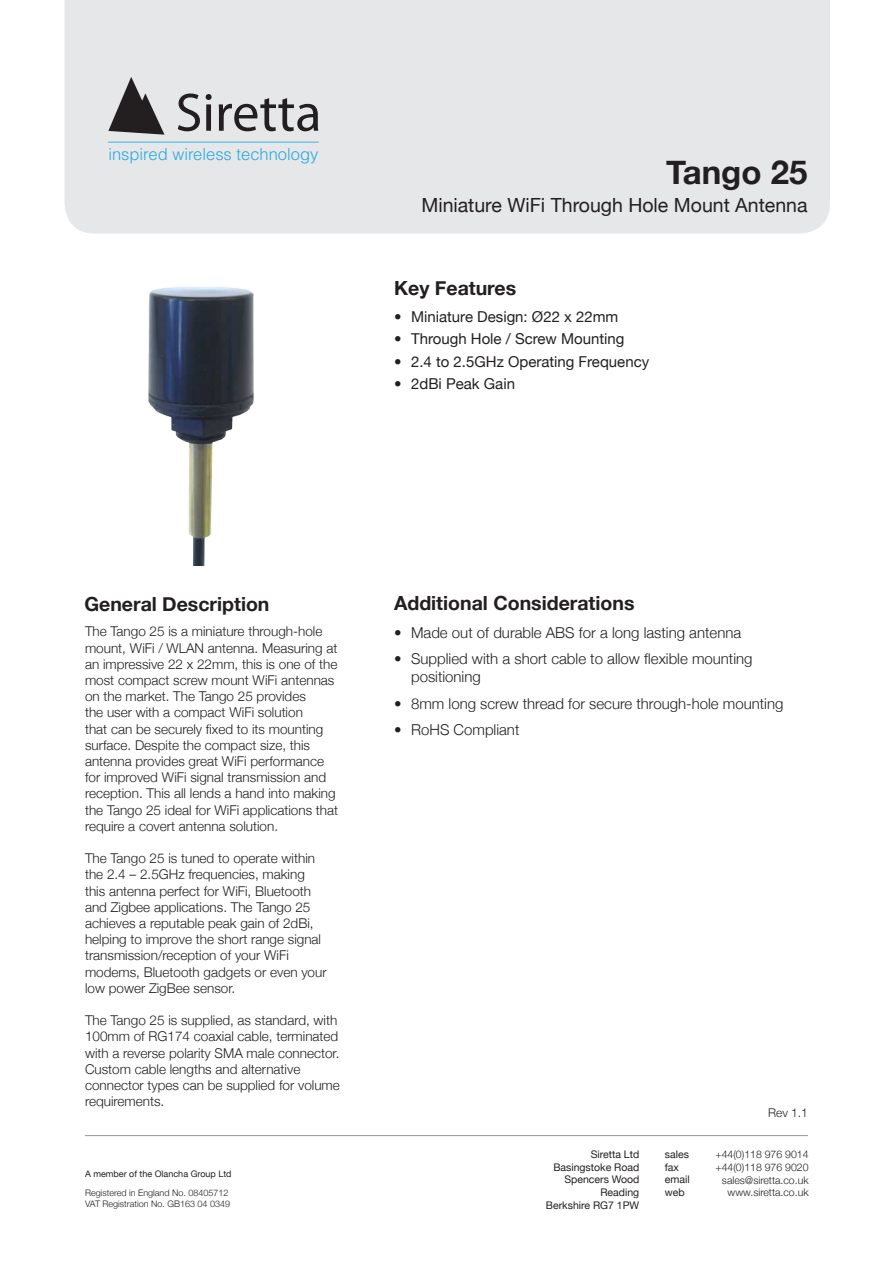
<style>
.page{position:relative;width:893px;height:1263px;background:#fff}
.page>*{position:absolute;margin:0;border:0;box-sizing:border-box;transform-origin:0 0}
.t1{font:700 33px "Helvetica Neue";color:#231f20}
.t2{font:700 19.5px "Helvetica Neue";color:#231f20}
.t3{font:19.5px "Helvetica Neue";color:#231f20}
.t4{font:300 16.5px "Helvetica";color:#26aae1}
.t5{font:300 15px/18px "Helvetica Neue";color:#231f20}
.t6{font:15px "Helvetica Neue";color:#231f20}
.t7{font:300 13.5px/16.2px "Helvetica Neue";color:#231f20}
.t8{font:300 12px "Helvetica Neue";color:#231f20}
.t9{font:10.5px/12.6px "Helvetica Neue";color:#231f20;text-align:right}
.t10{font:300 10.5px/12.6px "Helvetica Neue";color:#231f20;text-align:right}
.t11{font:300 9px/10.8px "Helvetica Neue";color:#231f20}
.t12{font:9px "Helvetica Neue";color:#231f20}
</style>
<div class="page">
<div style="left:65px;top:0;width:765px;height:234px;background:#e6e7e9"></div>
<hr style="left:85px;top:1135px;width:723px;height:1px;background:#939598">
<svg style="left:108px;top:77px;width:56px;height:58px;background:#848384"></svg>
<svg style="left:178px;top:94px;width:22px;height:37px"></svg>
<svg style="left:206px;top:94px;width:6px;height:37px"></svg>
<svg style="left:219px;top:98px;width:99px;height:33px;background:#a09fa1"></svg>
<hr style="left:108px;top:142px;width:210px;height:1px;background:#26aae1">
<img style="left:148px;top:287px;width:106px;height:278px">
<p class="t4" style="left:108px;top:148px;width:212px">inspired wireless technology</p>
<h1 class="t1" style="left:666px;top:159px;width:143px">Tango 25</h1>
<h2 class="t3" style="left:421px;top:197px;width:388px">Miniature WiFi Through Hole Mount Antenna</h2>
<h2 class="t2" style="left:394px;top:281px;width:124px">Key Features</h2>
<p class="t6" style="left:394px;top:308px;width:226px">• Miniature Design: Ø22 x 22mm</p>
<p class="t6" style="left:394px;top:330px;width:232px">• Through Hole / Screw Mounting</p>
<p class="t6" style="left:394px;top:352px;width:257px">• 2.4 to 2.5GHz Operating Frequency</p>
<p class="t6" style="left:394px;top:375px;width:122px">• 2dBi Peak Gain</p>
<h2 class="t2" style="left:84px;top:596px;width:187px">General Description</h2>
<p class="t7" style="left:85px;top:625px;width:255px">The Tango 25 is a miniature through-hole mount, WiFi / WLAN antenna. Measuring at an impressive 22 x 22mm, this is one of the most compact screw mount WiFi antennas on the market. The Tango 25 provides<br>the user with a compact WiFi solution<br>that can be securely fixed to its mounting surface. Despite the compact size, this antenna provides great WiFi performance for improved WiFi signal transmission and reception. This all lends a hand into making the Tango 25 ideal for WiFi applications that require a covert antenna solution.</p>
<p class="t7" style="left:85px;top:851px;width:243px">The Tango 25 is tuned to operate within the 2.4 – 2.5GHz frequencies, making this antenna perfect for WiFi, Bluetooth and Zigbee applications. The Tango 25 achieves a reputable peak gain of 2dBi, helping to improve the short range signal transmission/reception of your WiFi modems, Bluetooth gadgets or even your low power ZigBee sensor.</p>
<p class="t7" style="left:85px;top:1013px;width:256px">The Tango 25 is supplied, as standard, with 100mm of RG174 coaxial cable, terminated with a reverse polarity SMA male connector.<br>Custom cable lengths and alternative connector types can be supplied for volume requirements.</p>
<p class="t12" style="left:85px;top:1170px;width:148px">A member of the Olancha Group Ltd</p>
<p class="t11" style="left:85px;top:1189px;width:146px">Registered in England No. 08405712<br>VAT Registration No. GB163 04 0349</p>
<h2 class="t2" style="left:394px;top:596px;width:242px">Additional Considerations</h2>
<p class="t5" style="left:394px;top:623px;width:349px">• Made out of durable ABS for a long lasting antenna</p>
<p class="t5" style="left:411px;top:650px;width:343px;text-indent:-17px">• Supplied with a short cable to allow flexible mounting positioning</p>
<p class="t5" style="left:394px;top:694px;width:391px">• 8mm long screw thread for secure through-hole mounting</p>
<p class="t5" style="left:394px;top:721px;width:127px">• RoHS Compliant</p>
<p class="t8" style="left:768px;top:1108px;width:41px">Rev 1.1</p>
<p class="t9" style="left:546px;top:1149px;width:95px">Siretta Ltd<br>Basingstoke Road<br>Spencers Wood<br>Reading<br>Berkshire RG7 1PW</p>
<p class="t9" style="left:665px;top:1149px;width:26px;text-align:left">sales fax email web</p>
<p class="t10" style="left:715px;top:1149px;width:95px">+44(0)118 976 9014 +44(0)118 976 9020 sales@siretta.co.uk www.siretta.co.uk</p>
</div>
